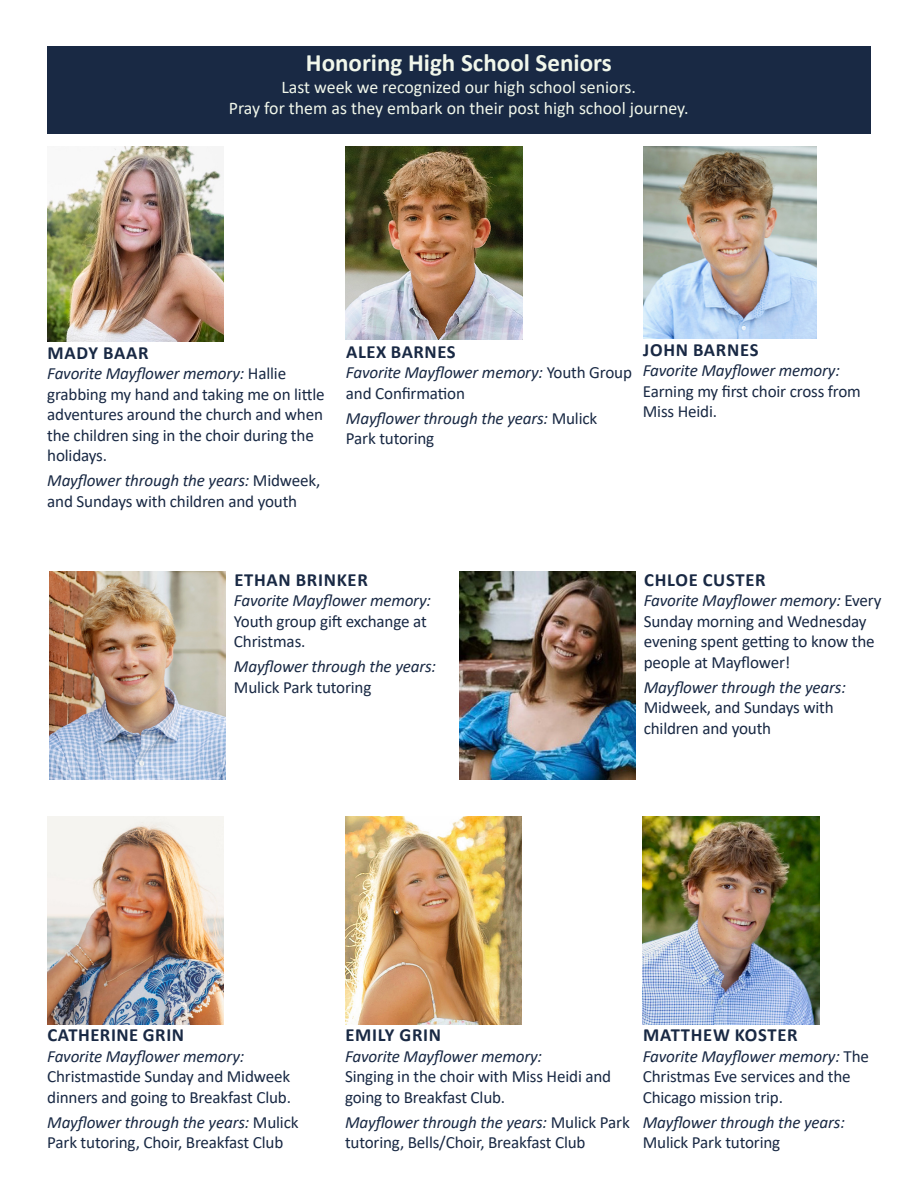
<style>
.page{position:relative;width:918px;height:1188px;background:#fff}
.page>*{position:absolute;margin:0;border:0;box-sizing:border-box;transform-origin:0 0}
.E_-_Title{font:700 25.05px "Calibri";color:#f1f7eb}
.MAN_TEXT_-_Center_13{font:700 18.6px "Calibri";letter-spacing:.04em;color:#192944}
.E_-_Title-2{font:17.85px/21.5px "Calibri";color:#f1f7eb;text-align:center}
.MAN_TEXT_-_Center_13-2{font:17.1px/20.5px "Calibri";letter-spacing:-.01em;color:#192944}
.MAN_TEXT_-_Center_13-3{font:italic 17.1px/20.5px "Calibri";letter-spacing:-.01em;color:#192944}
.s1{font-style:italic}
.s2{font-style:normal}
</style>
<div class="page">
<div style="left:47px;top:47px;width:823px;height:87px;background:#192944"></div>
<img style="left:47px;top:817px;width:177px;height:207px">
<img style="left:345px;top:817px;width:176px;height:207px">
<img style="left:643px;top:817px;width:176px;height:207px">
<img style="left:47px;top:146px;width:177px;height:195px">
<img style="left:643px;top:146px;width:173px;height:192px">
<img style="left:346px;top:146px;width:176px;height:193px">
<img style="left:49px;top:572px;width:177px;height:208px">
<img style="left:459px;top:572px;width:177px;height:208px">
<p class="E_-_Title" style="left:306px;top:45px;width:307px">Honoring High School Seniors</p>
<p class="E_-_Title-2" style="left:229px;top:75px;width:461px">Last week we recognized our high school seniors.<br>Pray for them as they embark on their post high school journey.</p>
<p class="MAN_TEXT_-_Center_13" style="left:48px;top:339px;width:102px">MADY BAAR</p>
<p class="MAN_TEXT_-_Center_13-2" style="left:47px;top:363px;width:279px"><span class="s1">Favorite Mayflower memory:</span> Hallie grabbing my hand and taking me on little adventures around the church and when the children sing in the choir during the holidays.</p>
<p class="MAN_TEXT_-_Center_13-2" style="left:47px;top:470px;width:275px"><span class="s1">Mayflower through the years:</span> Midweek, and Sundays with children and youth</p>
<p class="MAN_TEXT_-_Center_13" style="left:346px;top:338px;width:111px">ALEX BARNES</p>
<p class="MAN_TEXT_-_Center_13-2" style="left:346px;top:362px;width:288px"><span class="s1">Favorite Mayflower memory:</span> Youth Group and Confirmation</p>
<p class="MAN_TEXT_-_Center_13-3" style="left:346px;top:407px;width:253px">Mayflower through the years: <span class="s2">Mulick<br>Park tutoring</span></p>
<p class="MAN_TEXT_-_Center_13" style="left:643px;top:336px;width:117px">JOHN BARNES</p>
<p class="MAN_TEXT_-_Center_13-2" style="left:643px;top:360px;width:220px"><span class="s1">Favorite Mayflower memory:<br></span>Earning my first choir cross from<br>Miss Heidi.</p>
<p class="MAN_TEXT_-_Center_13" style="left:234px;top:566px;width:135px">ETHAN BRINKER</p>
<p class="MAN_TEXT_-_Center_13-2" style="left:234px;top:590px;width:199px"><span class="s1">Favorite Mayflower memory:<br></span>Youth group gift exchange at<br>Christmas.</p>
<p class="MAN_TEXT_-_Center_13-3" style="left:234px;top:656px;width:204px">Mayflower through the years:<br><span class="s2">Mulick Park tutoring</span></p>
<p class="MAN_TEXT_-_Center_13" style="left:644px;top:566px;width:123px">CHLOE CUSTER</p>
<p class="MAN_TEXT_-_Center_13-2" style="left:644px;top:590px;width:239px"><span class="s1">Favorite Mayflower memory:</span> Every<br>Sunday morning and Wednesday evening spent getting to know the people at Mayflower!</p>
<p class="MAN_TEXT_-_Center_13-2" style="left:644px;top:676px;width:204px"><span class="s1">Mayflower through the years:<br></span>Midweek, and Sundays with children and youth</p>
<p class="MAN_TEXT_-_Center_13" style="left:48px;top:1022px;width:138px">CATHERINE GRIN</p>
<p class="MAN_TEXT_-_Center_13-2" style="left:47px;top:1045px;width:245px"><span class="s1">Favorite Mayflower memory:<br></span>Christmastide Sunday and Midweek dinners and going to Breakfast Club.</p>
<p class="MAN_TEXT_-_Center_13-2" style="left:47px;top:1111px;width:253px"><span class="s1">Mayflower through the years:</span> Mulick<br>Park tutoring, Choir, Breakfast Club</p>
<p class="MAN_TEXT_-_Center_13" style="left:345px;top:1022px;width:97px">EMILY GRIN</p>
<p class="MAN_TEXT_-_Center_13-2" style="left:345px;top:1045px;width:268px"><span class="s1">Favorite Mayflower memory:<br></span>Singing in the choir with Miss Heidi and going to Breakfast Club.</p>
<p class="MAN_TEXT_-_Center_13-2" style="left:345px;top:1111px;width:286px"><span class="s1">Mayflower through the years:</span> Mulick Park tutoring, Bells/Choir, Breakfast Club</p>
<p class="MAN_TEXT_-_Center_13" style="left:643px;top:1022px;width:156px">MATTHEW KOSTER</p>
<p class="MAN_TEXT_-_Center_13-2" style="left:643px;top:1045px;width:228px"><span class="s1">Favorite Mayflower memory:</span> The<br>Christmas Eve services and the<br>Chicago mission trip.</p>
<p class="MAN_TEXT_-_Center_13-3" style="left:643px;top:1111px;width:204px">Mayflower through the years:<br><span class="s2">Mulick Park tutoring</span></p>
</div>
